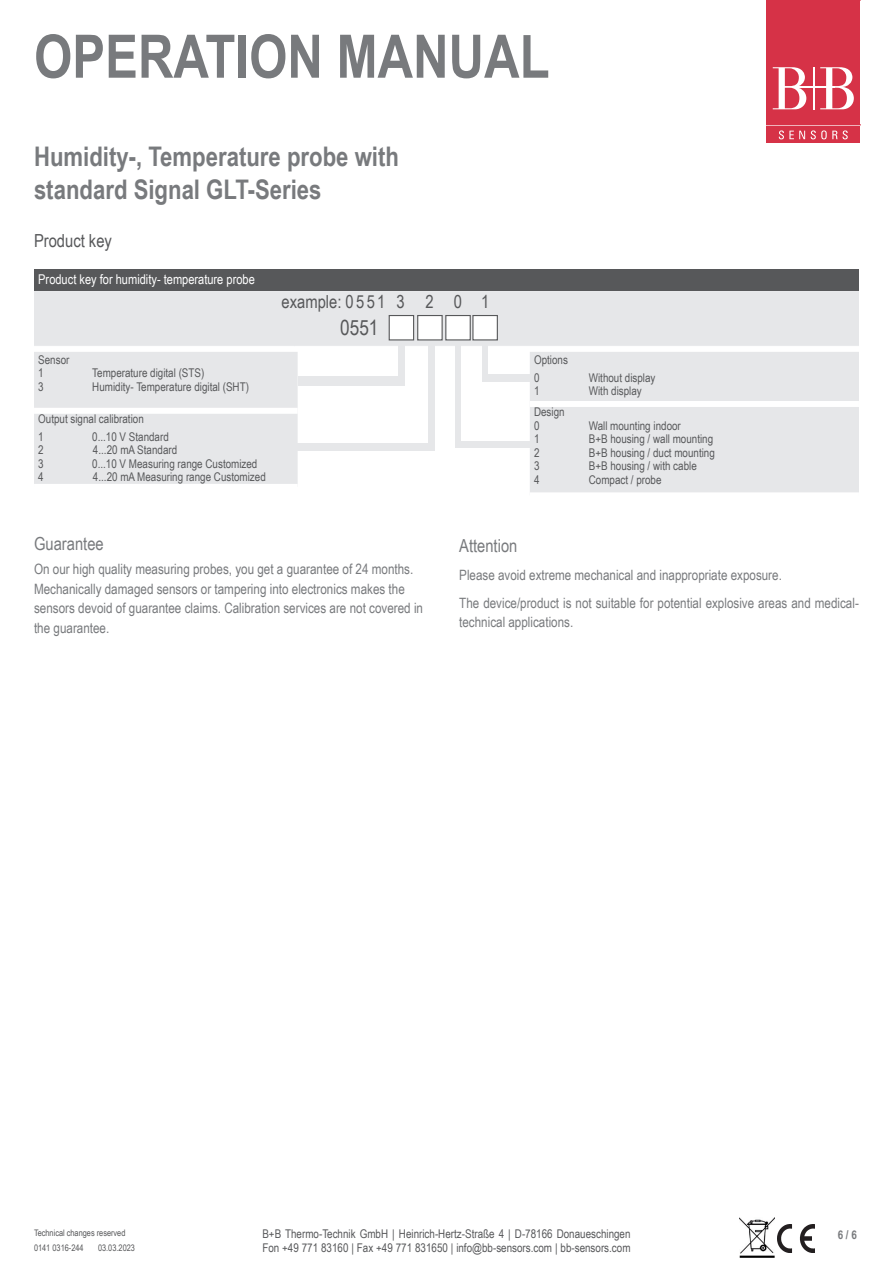
<style>
.page{position:relative;width:893px;height:1263px;background:#fff}
.page>*{position:absolute;margin:0;border:0;box-sizing:border-box;transform-origin:0 0}
.t1{font:700 60px "Arial Narrow";color:#787a7d}
.t2{font:700 27px/32.4px "Arial Narrow";color:#787a7d}
.t3{font:21px "Arial Narrow";color:#57585a}
.t4{font:18px "Arial Narrow";color:#57585a}
.t5{font:18px "Arial Narrow";color:#787a7d}
.t6{font:14.25px/19.5px "Arial Narrow";color:#787a7d}
.t7{font:13.5px "Arial Narrow";color:#fff}
.t8{font:12px/13.5px "Arial Narrow";color:#57585a}
.t9{font:700 12px "Arial Narrow";color:#787a7d}
.t10{font:9px/15px "Arial Narrow";color:#57585a}
</style>
<div class="page">
<div style="left:34px;top:270px;width:825px;height:21px;background:#57585a"></div>
<div style="left:34px;top:291px;width:825px;height:55px;background:#e6e7e9"></div>
<div style="left:298px;top:376px;width:107px;height:10px;background:#e6e7e9"></div>
<div style="left:398px;top:339px;width:7px;height:43px;background:#e6e7e9"></div>
<div style="left:428px;top:339px;width:6px;height:112px;background:#e6e7e9"></div>
<div style="left:297px;top:443px;width:137px;height:8px;background:#e6e7e9"></div>
<div style="left:482px;top:333px;width:6px;height:48px;background:#e6e7e9"></div>
<div style="left:482px;top:374px;width:48px;height:7px;background:#e6e7e9"></div>
<div style="left:455px;top:339px;width:6px;height:109px;background:#e6e7e9"></div>
<div style="left:455px;top:441px;width:75px;height:7px;background:#e6e7e9"></div>
<div style="left:34px;top:352px;width:264px;height:132px;background:#e6e7e9"></div>
<div style="left:34px;top:408px;width:264px;height:6px;background:#fff"></div>
<div style="left:417px;top:315px;width:26px;height:25px;background:#fff;border:1px solid #57585a"></div>
<div style="left:445px;top:315px;width:26px;height:25px;background:#fff;border:1px solid #57585a"></div>
<div style="left:472px;top:315px;width:26px;height:25px;background:#fff;border:1px solid #57585a"></div>
<div style="left:530px;top:352px;width:329px;height:140px;background:#e6e7e9"></div>
<div style="left:530px;top:401px;width:329px;height:6px;background:#fff"></div>
<div style="left:389px;top:315px;width:25px;height:25px;background:#fff;border:1px solid #57585a"></div>
<div style="left:766px;top:126px;width:94px;height:17px;background:#d63247"></div>
<svg style="left:766px;top:0;width:94px;height:139px"></svg>
<img style="left:777px;top:1224px;width:38px;height:29px">
<img style="left:740px;top:1217px;width:35px;height:41px">
<h1 class="t1" style="left:34px;top:11px;width:517px">OPERATION MANUAL</h1>
<h2 class="t2" style="left:34px;top:139px;width:366px">Humidity-, Temperature probe with standard Signal GLT-Series</h2>
<h3 class="t4" style="left:34px;top:227px;width:79px">Product key</h3>
<p class="t7" style="left:38px;top:269px;width:218px">Product key for humidity- temperature probe</p>
<p class="t8" style="left:38px;top:353px;width:33px">Sensor<br>1</p>
<p class="t8" style="left:92px;top:366px;width:114px">Temperature digital (STS)</p>
<p class="t8" style="left:38px;top:380px;width:7px">3</p>
<p class="t8" style="left:92px;top:380px;width:158px">Humidity- Temperature digital (SHT)</p>
<p class="t8" style="left:38px;top:409px;width:107px;line-height:18px">Output signal calibration<br>1</p>
<p class="t8" style="left:92px;top:429px;width:78px">0...10 V Standard</p>
<p class="t8" style="left:38px;top:443px;width:7px">2</p>
<p class="t8" style="left:93px;top:443px;width:86px">4...20 mA Standard</p>
<p class="t8" style="left:38px;top:456px;width:7px">3</p>
<p class="t8" style="left:92px;top:456px;width:167px">0...10 V Measuring range Customized</p>
<p class="t8" style="left:38px;top:470px;width:7px">4</p>
<p class="t8" style="left:93px;top:470px;width:174px">4...20 mA Measuring range Customized</p>
<h3 class="t4" style="left:282px;top:289px;width:209px">example: 0551 3 2 0 1</h3>
<h3 class="t3" style="left:340px;top:313px;width:40px">0551</h3>
<p class="t8" style="left:534px;top:350px;width:35px;line-height:18px">Options<br>0</p>
<p class="t8" style="left:589px;top:371px;width:68px">Without display</p>
<p class="t8" style="left:534px;top:384px;width:7px">1</p>
<p class="t8" style="left:589px;top:384px;width:55px">With display</p>
<p class="t8" style="left:534px;top:405px;width:32px">Design<br>0</p>
<p class="t8" style="left:589px;top:418px;width:94px">Wall mounting indoor</p>
<p class="t8" style="left:534px;top:432px;width:7px">1</p>
<p class="t8" style="left:589px;top:432px;width:126px">B+B housing / wall mounting</p>
<p class="t8" style="left:534px;top:445px;width:7px">2</p>
<p class="t8" style="left:589px;top:445px;width:128px">B+B housing / duct mounting</p>
<p class="t8" style="left:534px;top:459px;width:7px">3</p>
<p class="t8" style="left:589px;top:459px;width:110px">B+B housing / with cable</p>
<p class="t8" style="left:534px;top:472px;width:7px">4</p>
<p class="t8" style="left:589px;top:472px;width:74px">Compact / probe</p>
<h3 class="t5" style="left:34px;top:531px;width:71px">Guarantee</h3>
<p class="t6" style="left:34px;top:559px;width:391px">On our high quality measuring probes, you get a guarantee of 24 months.<br>Mechanically damaged sensors or tampering into electronics makes the sensors devoid of guarantee claims. Calibration services are not covered in the guarantee.</p>
<h3 class="t5" style="left:459px;top:532px;width:60px">Attention</h3>
<p class="t6" style="left:459px;top:560px;width:401px;line-height:27.9px">Please avoid extreme mechanical and inappropriate exposure.<br>The device/product is not suitable for potential explosive areas and medical-</p>
<p class="t6" style="left:459px;top:612px;width:116px">technical applications.</p>
<p class="t10" style="left:34px;top:1224px;width:93px">Technical changes reserved<br>0141 0316-244</p>
<p class="t10" style="left:98px;top:1239px;width:38px">03.03.2023</p>
<p class="t8" style="left:262px;top:1226px;width:370px;line-height:14.4px">B+B Thermo-Technik GmbH | Heinrich-Hertz-Straße 4 | D-78166 Donaueschingen<br>Fon +49 771 83160 | Fax +49 771 831650 | info@bb-sensors.com | bb-sensors.com</p>
<p class="t9" style="left:838px;top:1226px;width:21px">6 / 6</p>
</div>
